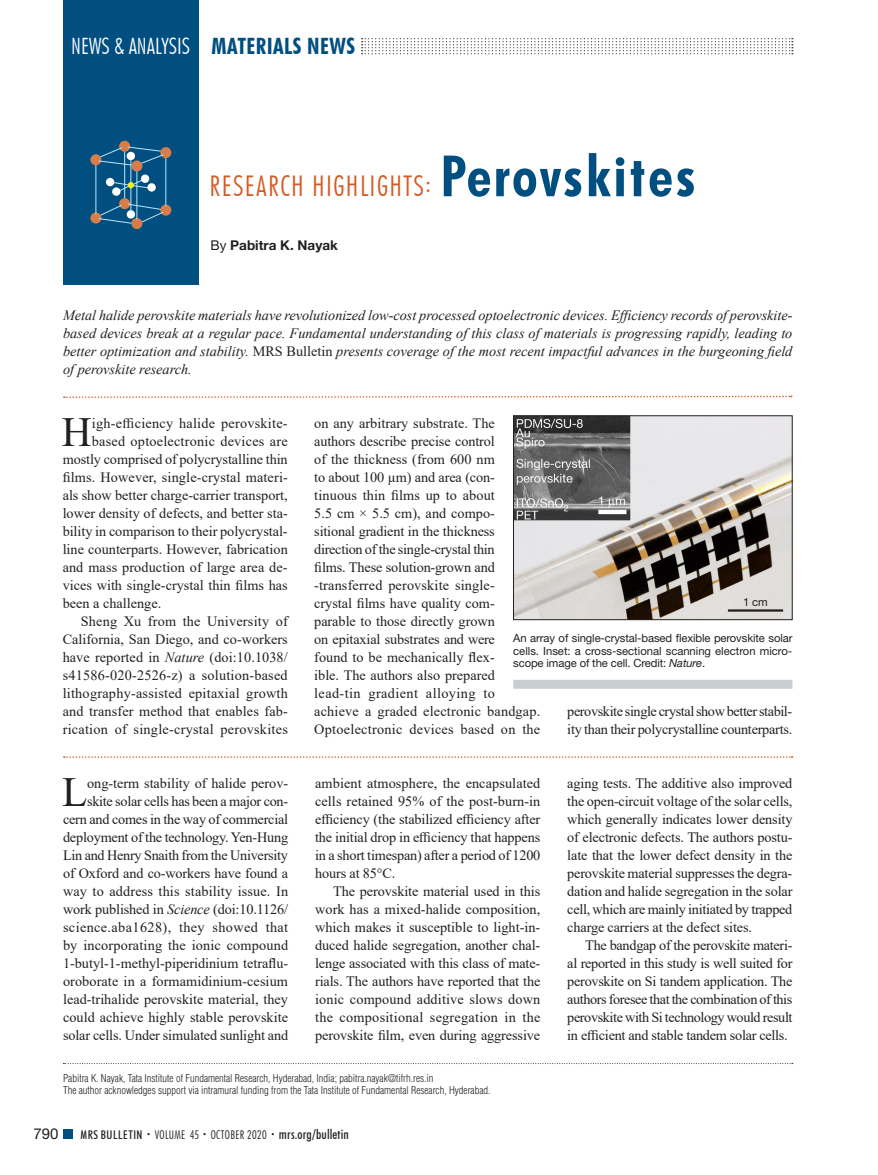
<style>
.page{position:relative;width:878px;height:1175px;background:#fff}
.page>*{position:absolute;margin:0;border:0;box-sizing:border-box;transform-origin:0 0}
.t1{font:41.4px "Times New Roman";color:#231f20}
.t2{font:300 condensed 28.5px "Futura BT";letter-spacing:.05em;color:#d45b23}
.t3{font:300 condensed 22.5px "Futura BT";color:#fff}
.t4{font:15px "Helvetica Neue LT Std";color:#231f20}
.t5{font:14.25px/18px "Times New Roman";color:#231f20;text-align:justify}
.t6{font:italic 14.25px/18px "Times New Roman";color:#231f20;text-align:justify}
.t7{font:14.25px/18px "Times New Roman";letter-spacing:-.02em;color:#231f20}
.t8{font:14.25px "Times New Roman";letter-spacing:.02em;color:#231f20}
.t9{font:700 13.5px "Helvetica Neue LT Std";color:#231f20}
.t10{font:300 condensed 12px "Futura BT";letter-spacing:.03em;color:#231f20}
.t11{font:11.25px/12.8px "Helvetica Neue LT Std";letter-spacing:-.01em;color:#231f20;text-align:justify}
.t12{font:300 condensed 10.5px/12px "Helvetica LT Std";color:#231f20}
.s1{font-weight:700;color:#014f80}
.s2{font-weight:700;font-size:57px;color:#014f80}
.s3{font-weight:400}
.s4{font-style:normal}
.s5{font-style:italic}
.s6{font-weight:500}
.s7{font-size:7.5px}
.s8{font-weight:500;font-size:13.5px}
</style>
<div class="page">
<div style="left:63px;top:0;width:135px;height:284px;background:#014f80"></div>
<div style="left:119px;top:141px;width:11px;height:11px;background:#d67d49;border-radius:50%"></div>
<div style="left:160px;top:205px;width:11px;height:11px;background:#d67d49;border-radius:50%"></div>
<div style="left:90px;top:212px;width:11px;height:11px;background:#d67d49;border-radius:50%"></div>
<div style="left:90px;top:154px;width:11px;height:11px;background:#d67d49;border-radius:50%"></div>
<div style="left:160px;top:147px;width:11px;height:11px;background:#d67d49;border-radius:50%"></div>
<div style="left:131px;top:218px;width:11px;height:11px;background:#d67d49;border-radius:50%"></div>
<svg style="left:95px;top:146px;width:72px;height:79px"></svg>
<div style="left:112px;top:187px;width:8px;height:9px;background:#fff;border-radius:50%"></div>
<svg style="left:361px;top:38px;width:431px;height:16px"></svg>
<svg style="left:63px;top:1063px;width:729px;height:1px"></svg>
<svg style="left:64px;top:395px;width:727px;height:3px"></svg>
<div style="left:513px;top:680px;width:279px;height:8px;background:#c6ced4"></div>
<img style="left:515px;top:417px;width:275px;height:201px">
<div style="left:513px;top:415px;width:279px;height:205px;border:1px solid #231f20"></div>
<svg style="left:64px;top:756px;width:728px;height:2px"></svg>
<hr style="left:728px;top:609px;width:55px;height:2px;background:#231f20">
<div style="left:63px;top:1130px;width:9px;height:8px;background:#014f80"></div>
<h3 class="t3" style="left:71px;top:32px;width:285px">NEWS &amp; ANALYSIS <span class="s1">MATERIALS NEWS</span></h3>
<h2 class="t2" style="left:209px;top:169px;width:487px">RESEARCH HIGHLIGHTS: <span class="s2">Perovskites</span></h2>
<p class="t9" style="left:210px;top:237px;width:129px"><span class="s3">By</span> Pabitra K. Nayak</p>
<p class="t6" style="left:63px;top:305px;width:731px">Metal halide perovskite materials have revolutionized low-cost processed optoelectronic devices. Efficiency records of perovskite&shy;based devices break at a regular pace. Fundamental understanding of this class of materials is progressing rapidly, leading to better optimization and stability. <span class="s4">MRS Bulletin</span> presents coverage of the most recent impactful advances in the burgeoning field of perovskite research.</p>
<h1 class="t1" style="left:62px;top:402px;width:31px">H</h1>
<p class="t8" style="left:92px;top:413px;width:197px">igh-efficiency halide perovskite-</p>
<p class="t5" style="left:92px;top:431px;width:197px">based optoelectronic devices are</p>
<p class="t5" style="left:63px;top:449px;width:226px">mostly comprised of polycrystalline thin</p>
<p class="t5" style="left:63px;top:467px;width:227px">films. However, single-crystal materi-</p>
<p class="t5" style="left:63px;top:485px;width:227px">als show better charge-carrier transport,</p>
<p class="t5" style="left:63px;top:503px;width:227px">lower density of defects, and better sta-</p>
<p class="t5" style="left:63px;top:521px;width:226px">bility in comparison to their polycrystal-</p>
<p class="t5" style="left:63px;top:539px;width:227px">line counterparts. However, fabrication</p>
<p class="t5" style="left:63px;top:557px;width:226px">and mass production of large area de-</p>
<p class="t5" style="left:63px;top:575px;width:227px">vices with single-crystal thin films has</p>
<p class="t5" style="left:63px;top:593px;width:100px">been a challenge.</p>
<p class="t5" style="left:81px;top:611px;width:209px">Sheng Xu from the University of</p>
<p class="t5" style="left:63px;top:629px;width:227px">California, San Diego, and co-workers</p>
<p class="t5" style="left:63px;top:647px;width:227px">have reported in <span class="s5">Nature</span> (doi:10.1038/</p>
<p class="t5" style="left:63px;top:665px;width:226px">s41586-020-2526-z) a solution-based</p>
<p class="t5" style="left:63px;top:683px;width:227px">lithography-assisted epitaxial growth</p>
<p class="t5" style="left:63px;top:701px;width:227px">and transfer method that enables fab-</p>
<p class="t8" style="left:63px;top:719px;width:227px">rication of single-crystal perovskites</p>
<p class="t5" style="left:314px;top:413px;width:227px;text-align:left">on any arbitrary substrate. The<br>authors describe precise control<br>of the thickness (from 600 nm<br>to about 100 µm) and area (con&shy;tinuous thin films up to about<br>5.5 cm × 5.5 cm), and compo-<br>sitional gradient in the thickness direction of the single-crystal thin<br>films. These solution-grown and -transferred perovskite single-<br>crystal films have quality com-<br>parable to those directly grown<br>on epitaxial substrates and were<br>found to be mechanically flex-<br>ible. The authors also prepared lead-tin gradient alloying to achieve a graded electronic bandgap.<br>Optoelectronic devices based on the</p>
<p class="t11" style="left:743px;top:595px;width:26px">1 cm</p>
<p class="t11" style="left:513px;top:631px;width:280px">An array of single-crystal-based flexible perovskite solar cells. Inset: a cross-sectional scanning electron micro&shy;scope image of the cell. Credit: <span class="s5">Nature</span>.</p>
<p class="t7" style="left:567px;top:701px;width:226px">perovskite single crystal show better stabil&shy;ity than their polycrystalline counterparts.</p>
<p class="t5" style="left:63px;top:773px;width:227px;text-align:right">ong-term stability of halide perov&shy;skite solar cells has been a major con&shy;cern and comes in the way of commercial deployment of the technology. Yen-Hung Lin and Henry Snaith from the University of Oxford and co-workers have found a way to address this stability issue. In work published in <span class="s5">Science</span> (doi:10.1126/ science.aba1628), they showed that by incorporating the ionic compound 1-butyl-1-methyl-piperidinium tetraflu&shy;oroborate in a formamidinium-cesium lead-trihalide perovskite material, they could achieve highly stable perovskite solar cells. Under simulated sunlight and</p>
<p class="t5" style="left:315px;top:773px;width:227px">ambient atmosphere, the encapsulated cells retained 95% of the post-burn-in efficiency (the stabilized efficiency after the initial drop in efficiency that happens in a short timespan) after a period of 1200 hours at 85°C.</p>
<h1 class="t1" style="left:62px;top:762px;width:27px">L</h1>
<p class="t5" style="left:315px;top:881px;width:227px;text-indent:18px">The perovskite material used in this work has a mixed-halide composition, which makes it susceptible to light-in&shy;duced halide segregation, another chal&shy;lenge associated with this class of mate&shy;rials. The authors have reported that the ionic compound additive slows down the compositional segregation in the perovskite film, even during aggressive</p>
<p class="t12" style="left:63px;top:1072px;width:429px">Pabitra K. Nayak, Tata Institute of Fundamental Research, Hyderabad, India; pabitra.nayak@tifrh.res.in<br>The author acknowledges support via intramural funding from the Tata Institute of Fundamental Research, Hyderabad.</p>
<p class="t4" style="left:33px;top:1124px;width:27px">790</p>
<p class="t10" style="left:81px;top:1127px;width:270px"><span class="s6">MRS BULLETIN</span> <span class="s7">•</span> VOLUME 45 <span class="s7">•</span> OCTOBER 2020 <span class="s7">•</span> <span class="s8">mrs.org/bulletin</span></p>
<p class="t5" style="left:567px;top:773px;width:227px">aging tests. The additive also improved the open-circuit voltage of the solar cells, which generally indicates lower density of electronic defects. The authors postu&shy;late that the lower defect density in the perovskite material suppresses the degra&shy;dation and halide segregation in the solar cell, which are mainly initiated by trapped charge carriers at the defect sites.</p>
<p class="t5" style="left:567px;top:935px;width:227px;text-indent:18px">The bandgap of the perovskite materi&shy;al reported in this study is well suited for perovskite on Si tandem application. The authors foresee that the combination of this perovskite with Si technology would result in efficient and stable tandem solar cells.</p>
</div>
